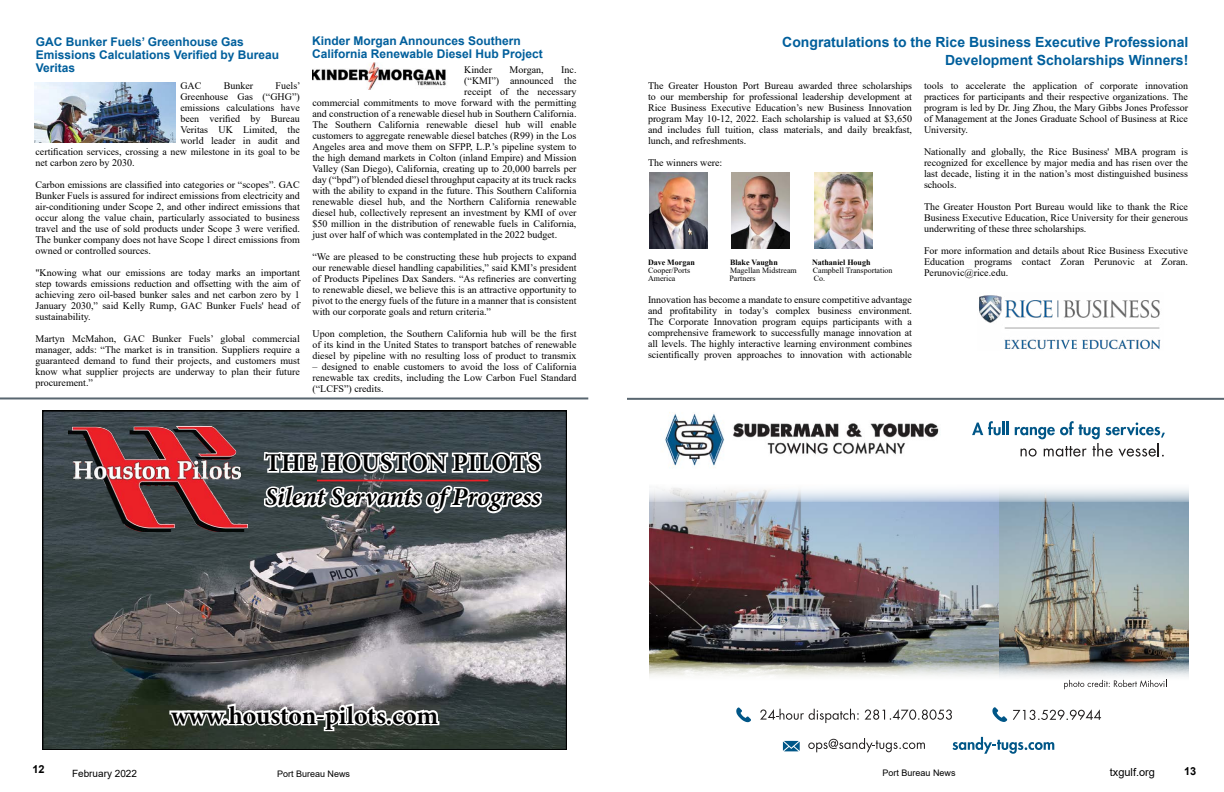
<style>
.page{position:relative;width:1224px;height:792px;background:#fff}
.page>*{position:absolute;margin:0;border:0;box-sizing:border-box;transform-origin:0 0}
.t1{font:700 25.7px "Minion Pro";color:#000}
.t2{font:italic 700 25.7px "Minion Pro";color:#000}
.t3{font:700 14px/18px "Arial";color:#005f9c;text-align:right}
.t4{font:700 12px/13px "Arial";color:#005f9c}
.t5{font:11px "Arial";color:#000}
.t6{font:700 11px "Arial";color:#000}
.t7{font:10px/11px "Times New Roman";color:#000;text-align:justify}
.t8{font:10px "Arial";color:#000}
.t9{font:9px "Arial";color:#000}
.t10{font:8px "Times New Roman";color:#000}
.t11{font:700 8px "Times New Roman";color:#000}
</style>
<div class="page">
<img style="left:312px;top:62px;width:134px;height:27px">
<img style="left:34px;top:82px;width:142px;height:61px">
<hr style="left:0;top:397px;width:588px;height:2px;background:#596670">
<hr style="left:627px;top:398px;width:597px;height:2px;background:#596670">
<svg style="left:1013px;top:709px;width:88px;height:11px"></svg>
<svg style="left:992px;top:707px;width:15px;height:15px"></svg>
<svg style="left:760px;top:709px;width:99px;height:14px"></svg>
<svg style="left:865px;top:709px;width:87px;height:11px"></svg>
<svg style="left:736px;top:707px;width:15px;height:15px"></svg>
<svg style="left:808px;top:738px;width:117px;height:14px"></svg>
<svg style="left:783px;top:741px;width:17px;height:10px"></svg>
<svg style="left:953px;top:737px;width:101px;height:17px"></svg>
<img style="left:649px;top:502px;width:540px;height:160px">
<img style="left:665px;top:412px;width:274px;height:56px">
<svg style="left:649px;top:488px;width:540px;height:14px"></svg>
<svg style="left:649px;top:662px;width:540px;height:18px"></svg>
<svg style="left:972px;top:421px;width:36px;height:14px"></svg>
<svg style="left:1015px;top:421px;width:150px;height:36px"></svg>
<svg style="left:1064px;top:680px;width:103px;height:9px"></svg>
<img style="left:649px;top:173px;width:58px;height:75px">
<img style="left:732px;top:173px;width:58px;height:75px">
<img style="left:814px;top:173px;width:58px;height:75px">
<img style="left:979px;top:295px;width:182px;height:55px">
<svg style="left:43px;top:411px;width:524px;height:339px;background:#595d5f"></svg>
<img style="left:68px;top:426px;width:179px;height:105px">
<svg style="left:262px;top:450px;width:281px;height:26px"></svg>
<svg style="left:262px;top:484px;width:282px;height:31px"></svg>
<hr style="left:317px;top:480px;width:171px;height:1px;background:#ec2028">
<svg style="left:168px;top:701px;width:273px;height:32px"></svg>
<p class="t4" style="left:36px;top:35px;width:245px">GAC Bunker Fuels’ Greenhouse Gas<br>Emissions Calculations Verified by Bureau<br>Veritas</p>
<p class="t4" style="left:312px;top:35px;width:232px">Kinder Morgan Announces Southern<br>California Renewable Diesel Hub Project</p>
<p class="t7" style="left:464px;top:64px;width:29px">Kinder</p>
<p class="t7" style="left:510px;top:64px;width:35px">Morgan,</p>
<p class="t7" style="left:561px;top:64px;width:17px">Inc.</p>
<p class="t7" style="left:464px;top:75px;width:114px">(“KMI”) announced the</p>
<p class="t7" style="left:464px;top:86px;width:114px">receipt of the necessary</p>
<p class="t7" style="left:313px;top:97px;width:266px">commercial commitments to move forward with the permitting</p>
<p class="t7" style="left:313px;top:108px;width:266px">and construction of a renewable diesel hub in Southern California.</p>
<p class="t7" style="left:313px;top:119px;width:266px">The Southern California renewable diesel hub will enable</p>
<p class="t7" style="left:313px;top:130px;width:266px">customers to aggregate renewable diesel batches (R99) in the Los</p>
<p class="t7" style="left:313px;top:141px;width:266px">Angeles area and move them on SFPP, L.P.’s pipeline system to</p>
<p class="t7" style="left:313px;top:152px;width:265px">the high demand markets in Colton (inland Empire) and Mission</p>
<p class="t7" style="left:313px;top:163px;width:266px">Valley (San Diego), California, creating up to 20,000 barrels per</p>
<p class="t7" style="left:313px;top:174px;width:266px">day (“bpd”) of blended diesel throughput capacity at its truck racks</p>
<p class="t7" style="left:313px;top:185px;width:266px">with the ability to expand in the future. This Southern California</p>
<p class="t7" style="left:313px;top:196px;width:266px">renewable diesel hub, and the Northern California renewable</p>
<p class="t7" style="left:313px;top:207px;width:266px">diesel hub, collectively represent an investment by KMI of over</p>
<p class="t7" style="left:313px;top:218px;width:265px">$50 million in the distribution of renewable fuels in California,</p>
<p class="t7" style="left:313px;top:229px;width:246px">just over half of which was contemplated in the 2022 budget.</p>
<p class="t7" style="left:313px;top:251px;width:266px">“We are pleased to be constructing these hub projects to expand our renewable diesel handling capabilities,” said KMI’s president of Products Pipelines Dax Sanders. “As refineries are converting to renewable diesel, we believe this is an attractive opportunity to pivot to the energy fuels of the future in a manner that is consistent with our corporate goals and return criteria.”</p>
<p class="t7" style="left:313px;top:328px;width:266px">Upon completion, the Southern California hub will be the first of its kind in the United States to transport batches of renewable diesel by pipeline with no resulting loss of product to transmix</p>
<p class="t7" style="left:313px;top:361px;width:266px">– designed to enable customers to avoid the loss of California renewable tax credits, including the Low Carbon Fuel Standard (“LCFS”) credits.</p>
<p class="t7" style="left:180px;top:80px;width:23px">GAC</p>
<p class="t7" style="left:224px;top:80px;width:31px">Bunker</p>
<p class="t7" style="left:276px;top:80px;width:27px">Fuels’</p>
<p class="t7" style="left:180px;top:91px;width:121px">Greenhouse Gas (“GHG”)</p>
<p class="t7" style="left:180px;top:102px;width:121px">emissions calculations have</p>
<p class="t7" style="left:180px;top:113px;width:121px">been verified by Bureau</p>
<p class="t7" style="left:180px;top:124px;width:121px">Veritas UK Limited, the</p>
<p class="t7" style="left:180px;top:135px;width:121px">world leader in audit and</p>
<p class="t7" style="left:36px;top:146px;width:266px">certification services, crossing a new milestone in its goal to be</p>
<p class="t7" style="left:36px;top:157px;width:101px">net carbon zero by 2030.</p>
<p class="t7" style="left:36px;top:179px;width:266px">Carbon emissions are classified into categories or “scopes”. GAC Bunker Fuels is assured for indirect emissions from electricity and air-conditioning under Scope 2, and other indirect emissions that occur along the value chain, particularly associated to business travel and the use of sold products under Scope 3 were verified.<br>The bunker company does not have Scope 1 direct emissions from owned or controlled sources.</p>
<p class="t7" style="left:36px;top:267px;width:266px">"Knowing what our emissions are today marks an important step towards emissions reduction and offsetting with the aim of achieving zero oil-based bunker sales and net carbon zero by 1<br>January 2030,” said Kelly Rump, GAC Bunker Fuels' head of sustainability.</p>
<p class="t7" style="left:36px;top:333px;width:266px">Martyn McMahon, GAC Bunker Fuels’ global commercial manager, adds: “The market is in transition. Suppliers require a guaranteed demand to fund their projects, and customers must know what supplier projects are underway to plan their future procurement.”</p>
<h1 class="t1" style="left:265px;top:445px;width:277px">THE HOUSTON PILOTS</h1>
<h1 class="t2" style="left:265px;top:479px;width:277px">Silent Servants of Progress</h1>
<h2 class="t3" style="left:782px;top:34px;width:408px">Congratulations to the Rice Business Executive Professional<br>Development Scholarships Winners!</h2>
<p class="t7" style="left:648px;top:80px;width:266px">The Greater Houston Port Bureau awarded three scholarships to our membership for professional leadership development at Rice Business Executive Education’s new Business Innovation program May 10-12, 2022. Each scholarship is valued at $3,650 and includes full tuition, class materials, and daily breakfast, lunch, and refreshments.</p>
<p class="t7" style="left:648px;top:157px;width:76px">The winners were:</p>
<p class="t7" style="left:924px;top:80px;width:266px">tools to accelerate the application of corporate innovation practices for participants and their respective organizations. The program is led by Dr. Jing Zhou, the Mary Gibbs Jones Professor of Management at the Jones Graduate School of Business at Rice University.</p>
<p class="t7" style="left:924px;top:146px;width:266px">Nationally and globally, the Rice Business' MBA program is recognized for excellence by major media and has risen over the last decade, listing it in the nation’s most distinguished business schools.</p>
<p class="t7" style="left:924px;top:201px;width:266px">The Greater Houston Port Bureau would like to thank the Rice Business Executive Education, Rice University for their generous underwriting of these three scholarships.</p>
<p class="t7" style="left:924px;top:245px;width:266px">For more information and details about Rice Business Executive Education programs contact Zoran Perunovic at Zoran.<br>Perunovic@rice.edu.</p>
<p class="t11" style="left:648px;top:257px;width:48px">Dave Morgan</p>
<p class="t11" style="left:730px;top:257px;width:49px">Blake Vaughn</p>
<p class="t11" style="left:812px;top:257px;width:60px">Nathaniel Hough</p>
<p class="t10" style="left:648px;top:265px;width:44px">Cooper/Ports</p>
<p class="t10" style="left:730px;top:265px;width:68px">Magellan Midstream</p>
<p class="t10" style="left:813px;top:265px;width:81px">Campbell Transportation</p>
<p class="t10" style="left:648px;top:273px;width:29px">America</p>
<p class="t10" style="left:730px;top:273px;width:28px">Partners</p>
<p class="t10" style="left:814px;top:273px;width:13px">Co.</p>
<p class="t7" style="left:648px;top:294px;width:266px">Innovation has become a mandate to ensure competitive advantage and profitability in today’s complex business environment.<br>The Corporate Innovation program equips participants with a comprehensive framework to successfully manage innovation at all levels. The highly interactive learning environment combines scientifically proven approaches to innovation with actionable</p>
<h1 class="t1" style="left:171px;top:697px;width:269px">www.houston-pilots.com</h1>
<p class="t6" style="left:32px;top:762px;width:14px">12</p>
<p class="t8" style="left:72px;top:766px;width:67px">February 2022</p>
<p class="t9" style="left:277px;top:767px;width:75px">Port Bureau News</p>
<p class="t9" style="left:883px;top:767px;width:75px">Port Bureau News</p>
<p class="t5" style="left:1110px;top:765px;width:47px">txgulf.org</p>
<p class="t6" style="left:1184px;top:763px;width:14px">13</p>
</div>
